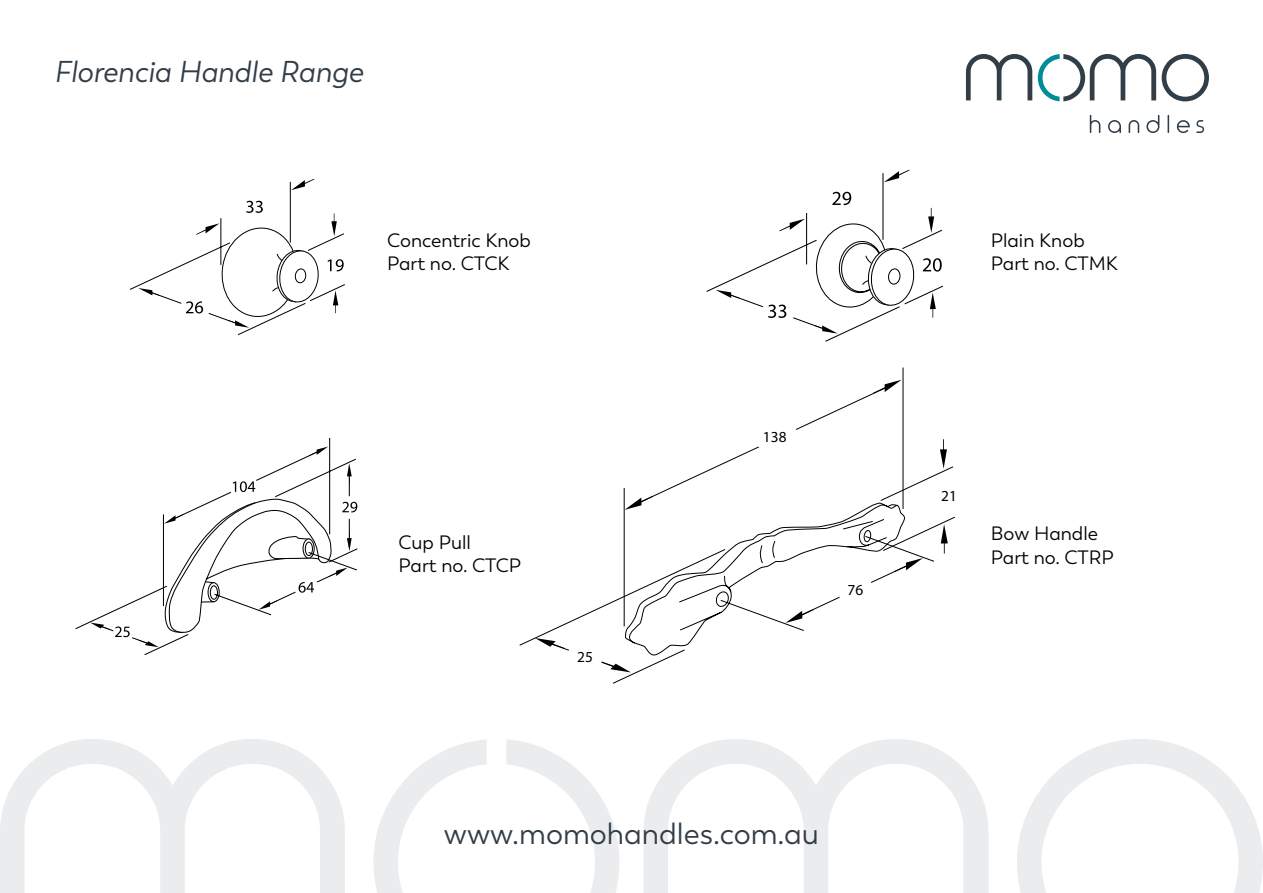
<style>
.page{position:relative;width:1263px;height:893px;background:#fff}
.page>*{position:absolute;margin:0;border:0;box-sizing:border-box;transform-origin:0 0}
.t1{font:30px "Trenda";color:#313e48}
.t2{font:italic 30px "Trenda";color:#313e48}
.t3{font:19.35px/23.1px "Trenda";color:#000}
.t4{font:15.3px "Myriad Pro";color:#000}
</style>
<div class="page">
<svg style="left:1090px;top:115px;width:10px;height:18px"></svg>
<svg style="left:1108px;top:120px;width:13px;height:13px"></svg>
<svg style="left:1128px;top:120px;width:11px;height:13px"></svg>
<svg style="left:1146px;top:115px;width:13px;height:18px"></svg>
<svg style="left:1167px;top:115px;width:2px;height:18px"></svg>
<svg style="left:1176px;top:120px;width:14px;height:13px"></svg>
<svg style="left:1196px;top:120px;width:8px;height:13px"></svg>
<svg style="left:966px;top:54px;width:66px;height:46px"></svg>
<svg style="left:1038px;top:54px;width:118px;height:47px"></svg>
<svg style="left:1162px;top:54px;width:47px;height:47px"></svg>
<svg style="left:0;top:739px;width:345px;height:154px"></svg>
<svg style="left:506px;top:740px;width:113px;height:153px"></svg>
<svg style="left:373px;top:740px;width:114px;height:153px"></svg>
<svg style="left:644px;top:739px;width:344px;height:154px"></svg>
<svg style="left:1017px;top:739px;width:246px;height:154px"></svg>
<svg style="left:291px;top:179px;width:23px;height:11px"></svg>
<hr style="left:290px;top:182px;width:1px;height:60px;background:#000">
<svg style="left:130px;top:201px;width:215px;height:134px"></svg>
<svg style="left:884px;top:170px;width:25px;height:12px"></svg>
<hr style="left:882px;top:173px;width:1px;height:67px;background:#000">
<svg style="left:706px;top:192px;width:238px;height:150px"></svg>
<svg style="left:75px;top:438px;width:281px;height:217px"></svg>
<svg style="left:347px;top:463px;width:5px;height:20px"></svg>
<svg style="left:309px;top:446px;width:19px;height:10px"></svg>
<svg style="left:139px;top:640px;width:20px;height:7px"></svg>
<div style="left:113px;top:621px;width:21px;height:21px;background:#fff;border-radius:50%"></div>
<svg style="left:90px;top:623px;width:40px;height:14px"></svg>
<div style="left:338px;top:496px;width:24px;height:23px;background:#fff;border-radius:50%"></div>
<div style="left:228px;top:475px;width:31px;height:22px;background:#fff;border-radius:50%"></div>
<svg style="left:233px;top:481px;width:22px;height:11px"></svg>
<svg style="left:164px;top:498px;width:194px;height:136px"></svg>
<svg style="left:519px;top:596px;width:154px;height:88px"></svg>
<div style="left:568px;top:639px;width:35px;height:33px;background:#fff;border-radius:50%"></div>
<svg style="left:623px;top:367px;width:281px;height:260px"></svg>
<svg style="left:624px;top:439px;width:331px;height:217px"></svg>
<svg style="left:873px;top:380px;width:29px;height:14px"></svg>
<div style="left:755px;top:422px;width:44px;height:32px;background:#fff;border-radius:50%"></div>
<svg style="left:535px;top:638px;width:30px;height:11px"></svg>
<svg style="left:601px;top:662px;width:30px;height:10px"></svg>
<h1 class="t2" style="left:54px;top:54px;width:311px">Florencia Handle Range</h1>
<p class="t3" style="left:387px;top:229px;width:145px">Concentric Knob<br>Part no. CTCK</p>
<p class="t3" style="left:991px;top:229px;width:128px">Plain Knob<br>Part no. CTMK</p>
<p class="t4" style="left:763px;top:427px;width:25px">138</p>
<p class="t4" style="left:941px;top:486px;width:17px">21</p>
<p class="t3" style="left:399px;top:531px;width:124px">Cup Pull<br>Part no. CTCP</p>
<p class="t3" style="left:991px;top:522px;width:124px">Bow Handle<br>Part no. CTRP</p>
<p class="t4" style="left:577px;top:648px;width:17px">25</p>
<p class="t4" style="left:847px;top:581px;width:17px">76</p>
<h1 class="t1" style="left:444px;top:816px;width:377px">www.momohandles.com.au</h1>
</div>
